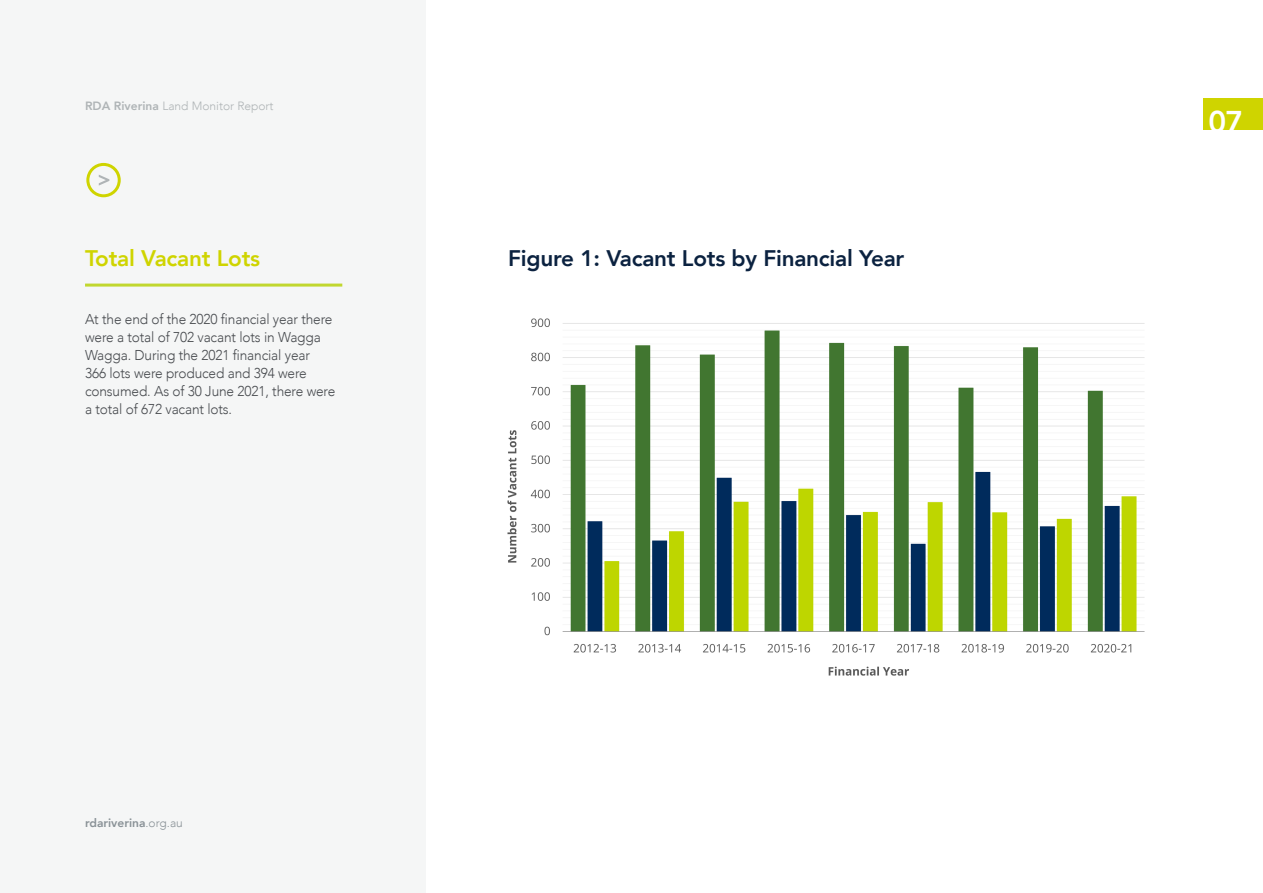
<style>
.page{position:relative;width:1263px;height:893px;background:#fff}
.page>*{position:absolute;margin:0;border:0;box-sizing:border-box;transform-origin:0 0}
.t1{font:800 30px "Avenir";color:#fff}
.t2{font:800 22.5px "Avenir";letter-spacing:-.01em;color:#0b2240}
.t3{font:800 22.5px "Avenir";letter-spacing:-.01em;color:#cfd400}
.t4{font:300 14.25px/18px "Avenir";letter-spacing:-.01em;color:#474a4e;scale:.96 1}
.t5{font:300 12px "Avenir";color:#afb4b6}
.t6{font:800 12px "Avenir";color:#8a9297}
.s1{font-weight:800}
.s2{font-weight:300}
</style>
<div class="page">
<div style="left:0;top:0;width:425px;height:893px;background:#f5f6f6"></div>
<div style="left:1203px;top:98px;width:60px;height:32px;background:#cfd400"></div>
<img style="left:507px;top:318px;width:638px;height:358px">
<div style="left:86px;top:163px;width:35px;height:34px;border:3px solid #cfd400;border-radius:50%"></div>
<svg style="left:99px;top:175px;width:10px;height:11px"></svg>
<hr style="left:85px;top:284px;width:257px;height:3px;background:#c1d72f">
<p class="t5" style="left:85px;top:99px;width:190px"><span class="s1">RDA Riverina</span> Land Monitor Report</p>
<p class="t3" style="left:85px;top:240px;width:177px">Total Vacant Lots</p>
<p class="t2" style="left:508px;top:240px;width:398px">Figure 1: Vacant Lots by Financial Year</p>
<p class="t4" style="left:85px;top:310px;width:262px">At the end of the 2020 financial year there were a total of 702 vacant lots in Wagga Wagga. During the 2021 financial year<br>366 lots were produced and 394 were consumed. As of 30 June 2021, there were a total of 672 vacant lots.</p>
<p class="t6" style="left:85px;top:814px;width:99px">rdariverina<span class="s2">.org.au</span></p>
<h1 class="t1" style="left:1208px;top:98px;width:36px">07</h1>
</div>
